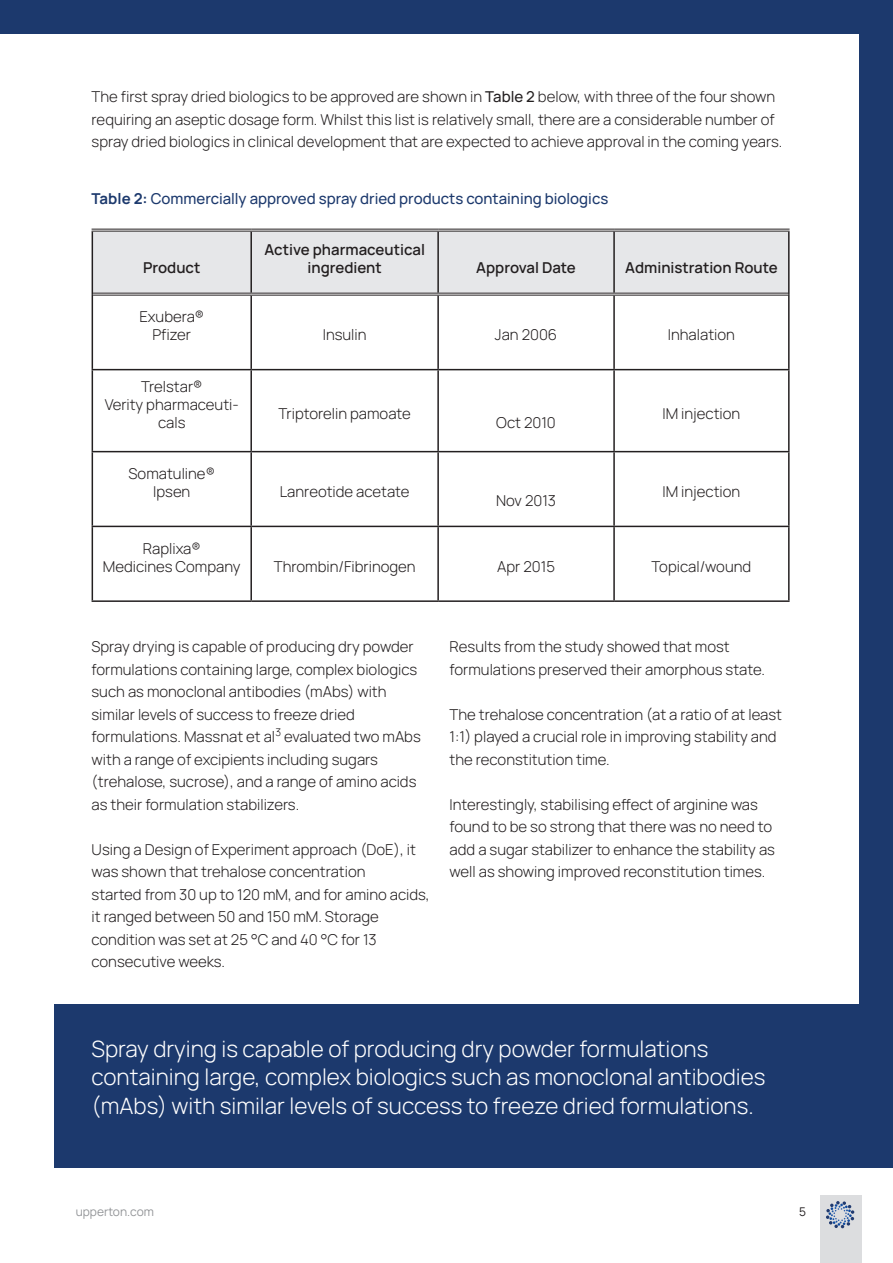
<style>
.page{position:relative;width:893px;height:1263px;background:#fff}
.page>*{position:absolute;margin:0;border:0;box-sizing:border-box;transform-origin:0 0}
.t1{font:300 22.5px/28.5px "Manrope";color:#fff}
.t2{font:300 15px/22.5px "Manrope";color:#231f20}
.t3{font:600 15px/18px "Manrope";color:#231f20;text-align:center}
.t4{font:500 15px "Manrope";color:#1c396d}
.t5{font:12px "Manrope";color:#939598}
.t6{font:12px "Manrope";color:#231f20}
.s1{font-weight:500}
.s2{font-weight:700}
</style>
<div class="page">
<div style="left:0;top:0;width:893px;height:1152px;background:#1c396d"></div>
<div style="left:0;top:34px;width:859px;height:1229px;background:#fff"></div>
<div style="left:93px;top:232px;width:695px;height:61px;background:#e6e7e9"></div>
<hr style="left:92px;top:232px;width:1px;height:62px;background:#231f20">
<hr style="left:250px;top:232px;width:2px;height:61px;background:#231f20">
<hr style="left:437px;top:232px;width:2px;height:61px;background:#231f20">
<hr style="left:613px;top:232px;width:2px;height:61px;background:#231f20">
<hr style="left:788px;top:232px;width:2px;height:62px;background:#231f20">
<hr style="left:92px;top:294px;width:1px;height:75px;background:#231f20">
<hr style="left:250px;top:296px;width:2px;height:73px;background:#231f20">
<hr style="left:437px;top:296px;width:2px;height:73px;background:#231f20">
<hr style="left:613px;top:296px;width:2px;height:73px;background:#231f20">
<hr style="left:788px;top:294px;width:2px;height:75px;background:#231f20">
<hr style="left:92px;top:369px;width:159px;height:1px;background:#231f20">
<hr style="left:92px;top:370px;width:1px;height:81px;background:#231f20">
<hr style="left:251px;top:369px;width:187px;height:1px;background:#231f20">
<hr style="left:250px;top:370px;width:2px;height:81px;background:#231f20">
<hr style="left:438px;top:369px;width:176px;height:1px;background:#231f20">
<hr style="left:437px;top:370px;width:2px;height:81px;background:#231f20">
<hr style="left:614px;top:369px;width:176px;height:1px;background:#231f20">
<hr style="left:613px;top:370px;width:2px;height:81px;background:#231f20">
<hr style="left:788px;top:370px;width:2px;height:81px;background:#231f20">
<hr style="left:92px;top:451px;width:159px;height:1px;background:#231f20">
<hr style="left:92px;top:452px;width:1px;height:74px;background:#231f20">
<hr style="left:251px;top:451px;width:187px;height:1px;background:#231f20">
<hr style="left:250px;top:452px;width:2px;height:74px;background:#231f20">
<hr style="left:438px;top:451px;width:176px;height:1px;background:#231f20">
<hr style="left:437px;top:452px;width:2px;height:74px;background:#231f20">
<hr style="left:614px;top:451px;width:176px;height:1px;background:#231f20">
<hr style="left:613px;top:452px;width:2px;height:74px;background:#231f20">
<hr style="left:788px;top:452px;width:2px;height:74px;background:#231f20">
<hr style="left:92px;top:526px;width:159px;height:1px;background:#231f20">
<hr style="left:92px;top:527px;width:1px;height:73px;background:#231f20">
<hr style="left:251px;top:526px;width:187px;height:1px;background:#231f20">
<hr style="left:250px;top:527px;width:2px;height:73px;background:#231f20">
<hr style="left:438px;top:526px;width:176px;height:1px;background:#231f20">
<hr style="left:437px;top:527px;width:2px;height:73px;background:#231f20">
<hr style="left:614px;top:526px;width:176px;height:1px;background:#231f20">
<hr style="left:613px;top:527px;width:2px;height:73px;background:#231f20">
<hr style="left:788px;top:527px;width:2px;height:73px;background:#231f20">
<hr style="left:92px;top:600px;width:159px;height:2px;background:#231f20">
<hr style="left:251px;top:600px;width:187px;height:2px;background:#231f20">
<hr style="left:438px;top:600px;width:176px;height:2px;background:#231f20">
<hr style="left:614px;top:600px;width:176px;height:2px;background:#231f20">
<hr style="left:92px;top:229px;width:159px;height:1px;background:#231f20">
<hr style="left:92px;top:231px;width:159px;height:1px;background:#231f20">
<hr style="left:251px;top:229px;width:187px;height:1px;background:#231f20">
<hr style="left:251px;top:231px;width:187px;height:1px;background:#231f20">
<hr style="left:438px;top:229px;width:176px;height:1px;background:#231f20">
<hr style="left:438px;top:231px;width:176px;height:1px;background:#231f20">
<hr style="left:614px;top:229px;width:176px;height:1px;background:#231f20">
<hr style="left:614px;top:231px;width:176px;height:1px;background:#231f20">
<hr style="left:93px;top:293px;width:158px;height:1px;background:#231f20">
<hr style="left:93px;top:295px;width:158px;height:1px;background:#231f20">
<hr style="left:251px;top:293px;width:187px;height:1px;background:#231f20">
<hr style="left:251px;top:295px;width:187px;height:1px;background:#231f20">
<hr style="left:438px;top:293px;width:176px;height:1px;background:#231f20">
<hr style="left:438px;top:295px;width:176px;height:1px;background:#231f20">
<hr style="left:614px;top:293px;width:174px;height:1px;background:#231f20">
<hr style="left:614px;top:295px;width:174px;height:1px;background:#231f20">
<div style="left:54px;top:1004px;width:839px;height:164px;background:#1c396d"></div>
<div style="left:820px;top:1195px;width:41px;height:68px;background:#dcdddf"></div>
<svg style="left:826px;top:1201px;width:28px;height:27px"></svg>
<p class="t2" style="left:92px;top:85px;width:692px">The first spray dried biologics to be approved are shown in <span class="s1">Table 2</span> below, with three of the four shown requiring an aseptic dosage form. Whilst this list is relatively small, there are a considerable number of spray dried biologics in clinical development that are expected to achieve approval in the coming years.</p>
<p class="t4" style="left:92px;top:187px;width:518px"><span class="s2">Table 2:</span> Commercially approved spray dried products containing biologics</p>
<p class="t3" style="left:143px;top:257px;width:59px">Product</p>
<p class="t2" style="left:139px;top:307px;width:66px;line-height:18px;text-align:center">Exubera®<br>Pfizer</p>
<p class="t2" style="left:105px;top:376px;width:135px;line-height:18px;text-align:center">Trelstar®<br>Verity pharmaceuti&shy;cals</p>
<p class="t2" style="left:129px;top:464px;width:88px;line-height:18px;text-align:center">Somatuline®<br>Ipsen</p>
<p class="t2" style="left:103px;top:539px;width:139px;line-height:18px;text-align:center">Raplixa®<br>Medicines Company</p>
<p class="t3" style="left:264px;top:239px;width:162px">Active pharmaceutical ingredient</p>
<p class="t3" style="left:476px;top:257px;width:101px">Approval Date</p>
<p class="t3" style="left:625px;top:257px;width:154px">Administration Route</p>
<p class="t2" style="left:323px;top:323px;width:45px">Insulin</p>
<p class="t2" style="left:495px;top:323px;width:64px">Jan 2006</p>
<p class="t2" style="left:668px;top:323px;width:69px">Inhalation</p>
<p class="t2" style="left:278px;top:401px;width:134px">Triptorelin pamoate</p>
<p class="t2" style="left:496px;top:410px;width:61px">Oct 2010</p>
<p class="t2" style="left:662px;top:401px;width:79px">IM injection</p>
<p class="t2" style="left:280px;top:479px;width:131px">Lanreotide acetate</p>
<p class="t2" style="left:496px;top:488px;width:62px">Nov 2013</p>
<p class="t2" style="left:662px;top:479px;width:79px">IM injection</p>
<p class="t2" style="left:274px;top:554px;width:143px">Thrombin/Fibrinogen</p>
<p class="t2" style="left:497px;top:554px;width:59px">Apr 2015</p>
<p class="t2" style="left:651px;top:554px;width:101px">Topical/wound</p>
<p class="t2" style="left:92px;top:635px;width:331px">Spray drying is capable of producing dry powder formulations containing large, complex biologics such as monoclonal antibodies (mAbs) with similar levels of success to freeze dried formulations. Massnat et al<sup>3</sup> evaluated two mAbs with a range of excipients including sugars (trehalose, sucrose), and a range of amino acids as their formulation stabilizers.</p>
<p class="t2" style="left:92px;top:837px;width:340px">Using a Design of Experiment approach (DoE), it was shown that trehalose concentration<br>started from 30 up to 120 mM, and for amino acids, it ranged between 50 and 150 mM. Storage condition was set at 25 °C and 40 °C for 13 consecutive weeks.</p>
<p class="t2" style="left:450px;top:635px;width:317px">Results from the study showed that most formulations preserved their amorphous state.</p>
<p class="t2" style="left:450px;top:702px;width:334px">The trehalose concentration (at a ratio of at least<br>1:1) played a crucial role in improving stability and the reconstitution time.</p>
<p class="t2" style="left:450px;top:792px;width:327px">Interestingly, stabilising effect of arginine was found to be so strong that there was no need to add a sugar stabilizer to enhance the stability as well as showing improved reconstitution times.</p>
<h1 class="t1" style="left:92px;top:1033px;width:675px">Spray drying is capable of producing dry powder formulations containing large, complex biologics such as monoclonal antibodies (mAbs) with similar levels of success to freeze dried formulations.</h1>
<p class="t5" style="left:76px;top:1202px;width:80px">upperton.com</p>
<p class="t6" style="left:799px;top:1202px;width:8px">5</p>
</div>
